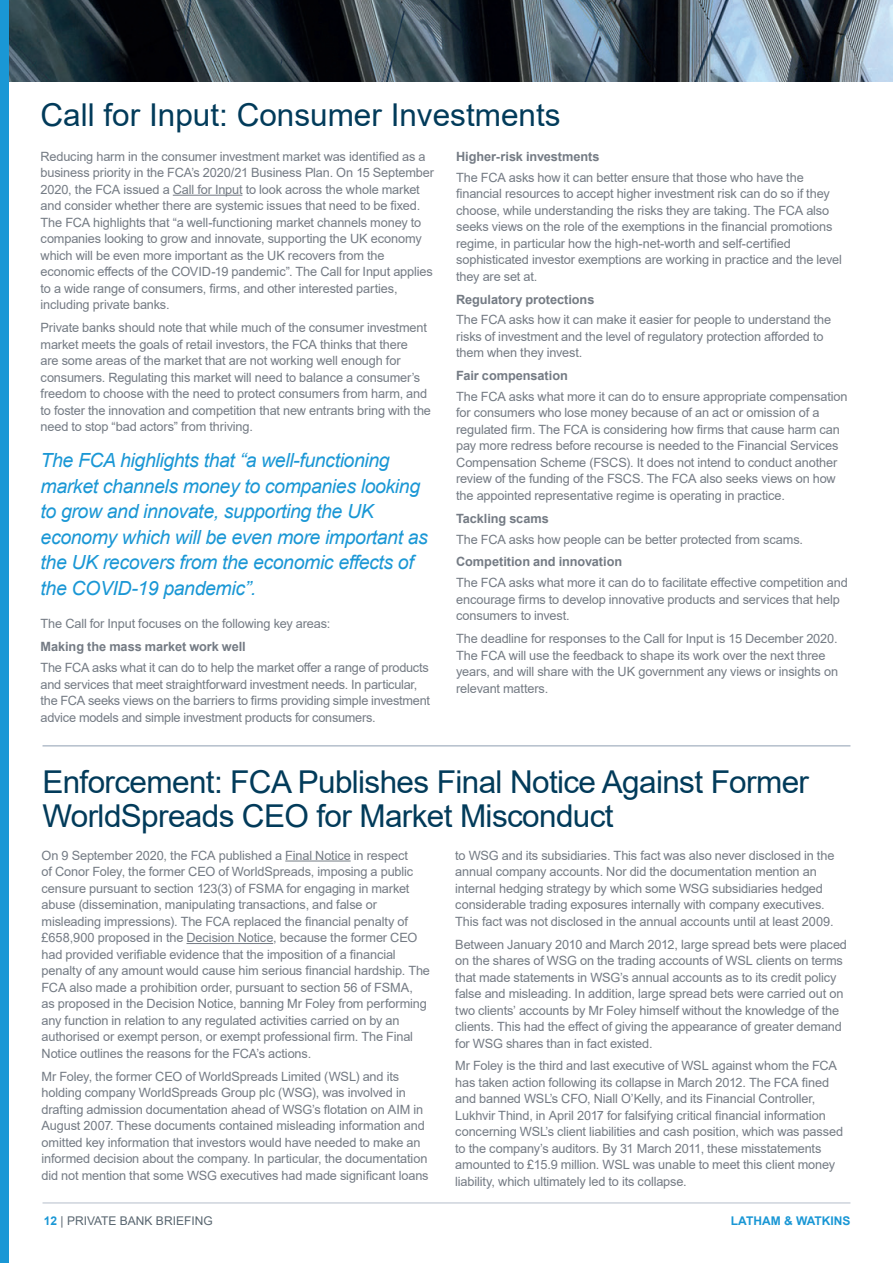
<style>
.page{position:relative;width:893px;height:1263px;background:#fff}
.page>*{position:absolute;margin:0;border:0;box-sizing:border-box;transform-origin:0 0}
.Heading{font:31.5px/34.5px "Arial";letter-spacing:-.02em;color:#023b5a}
.Heading-2{font:31.5px "Arial";color:#023b5a}
.Pull_Quote{font:italic 19.5px/25.5px "Arial";letter-spacing:-.02em;color:#1a97d5}
.Body_Copy{font:12.75px/16.5px "Arial";letter-spacing:-.01em;color:#747b84}
.Sub_Heading{font:700 12.75px "Arial";letter-spacing:-.005em;color:#747b84}
.t1{font:12px "Arial";color:#596670}
.t2{font:700 12px "Arial";color:#1a97d5}
.s1{font-weight:700;color:#1a97d5}
</style>
<div class="page">
<hr style="left:43px;top:1202px;width:807px;height:1px;background:#b4becb">
<img style="left:9px;top:0;width:884px;height:81px">
<div style="left:0;top:0;width:9px;height:1263px;background:#1a97d5"></div>
<hr style="left:173px;top:195px;width:69px;height:1px;background:#747b84">
<hr style="left:43px;top:745px;width:807px;height:1px;background:#b4becb">
<hr style="left:285px;top:860px;width:66px;height:1px;background:#747b84">
<hr style="left:186px;top:943px;width:87px;height:1px;background:#747b84">
<p class="Heading-2" style="left:41px;top:93px;width:521px">Call for Input: Consumer Investments</p>
<p class="Body_Copy" style="left:41px;top:148px;width:395px">Reducing harm in the consumer investment market was identified as a business priority in the FCA’s 2020/21 Business Plan. On 15 September 2020, the FCA issued a Call for Input to look across the whole market and consider whether there are systemic issues that need to be fixed.<br>The FCA highlights that “a well-functioning market channels money to companies looking to grow and innovate, supporting the UK economy which will be even more important as the UK recovers from the economic effects of the COVID-19 pandemic”. The Call for Input applies to a wide range of consumers, firms, and other interested parties, including private banks.</p>
<p class="Body_Copy" style="left:41px;top:319px;width:392px">Private banks should note that while much of the consumer investment market meets the goals of retail investors, the FCA thinks that there<br>are some areas of the market that are not working well enough for consumers. Regulating this market will need to balance a consumer’s freedom to choose with the need to protect consumers from harm, and to foster the innovation and competition that new entrants bring with the need to stop “bad actors” from thriving.</p>
<p class="Pull_Quote" style="left:41px;top:448px;width:389px">The FCA highlights that “a well-functioning market channels money to companies looking to grow and innovate, supporting the UK economy which will be even more important as the UK recovers from the economic effects of the COVID-19 pandemic”.</p>
<p class="Body_Copy" style="left:41px;top:616px;width:291px">The Call for Input focuses on the following key areas:</p>
<p class="Sub_Heading" style="left:41px;top:638px;width:207px">Making the mass market work well</p>
<p class="Body_Copy" style="left:41px;top:659px;width:391px">The FCA asks what it can do to help the market offer a range of products and services that meet straightforward investment needs. In particular, the FCA seeks views on the barriers to firms providing simple investment advice models and simple investment products for consumers.</p>
<p class="Sub_Heading" style="left:456px;top:147px;width:145px">Higher-risk investments</p>
<p class="Body_Copy" style="left:456px;top:169px;width:387px">The FCA asks how it can better ensure that those who have the financial resources to accept higher investment risk can do so if they choose, while understanding the risks they are taking. The FCA also seeks views on the role of the exemptions in the financial promotions regime, in particular how the high-net-worth and self-certified sophisticated investor exemptions are working in practice and the level they are set at.</p>
<p class="Sub_Heading" style="left:456px;top:290px;width:140px">Regulatory protections</p>
<p class="Body_Copy" style="left:456px;top:311px;width:377px">The FCA asks how it can make it easier for people to understand the risks of investment and the level of regulatory protection afforded to them when they invest.</p>
<p class="Sub_Heading" style="left:456px;top:367px;width:113px">Fair compensation</p>
<p class="Body_Copy" style="left:456px;top:388px;width:393px">The FCA asks what more it can do to ensure appropriate compensation for consumers who lose money because of an act or omission of a regulated firm. The FCA is considering how firms that cause harm can pay more redress before recourse is needed to the Financial Services Compensation Scheme (FSCS). It does not intend to conduct another review of the funding of the FSCS. The FCA also seeks views on how the appointed representative regime is operating in practice.</p>
<p class="Sub_Heading" style="left:456px;top:509px;width:94px">Tackling scams</p>
<p class="Body_Copy" style="left:456px;top:531px;width:348px">The FCA asks how people can be better protected from scams.</p>
<p class="Sub_Heading" style="left:456px;top:553px;width:168px">Competition and innovation</p>
<p class="Body_Copy" style="left:456px;top:574px;width:393px">The FCA asks what more it can do to facilitate effective competition and encourage firms to develop innovative products and services that help consumers to invest.</p>
<p class="Body_Copy" style="left:456px;top:630px;width:383px">The deadline for responses to the Call for Input is 15 December 2020.<br>The FCA will use the feedback to shape its work over the next three years, and will share with the UK government any views or insights on relevant matters.</p>
<p class="Heading" style="left:42px;top:764px;width:768px">Enforcement: FCA Publishes Final Notice Against Former<br>WorldSpreads CEO for Market Misconduct</p>
<p class="Body_Copy" style="left:42px;top:847px;width:390px">On 9 September 2020, the FCA published a Final Notice in respect<br>of Conor Foley, the former CEO of WorldSpreads, imposing a public censure pursuant to section 123(3) of FSMA for engaging in market abuse (dissemination, manipulating transactions, and false or misleading impressions). The FCA replaced the financial penalty of £658,900 proposed in the Decision Notice, because the former CEO had provided verifiable evidence that the imposition of a financial penalty of any amount would cause him serious financial hardship. The FCA also made a prohibition order, pursuant to section 56 of FSMA,<br>as proposed in the Decision Notice, banning Mr Foley from performing any function in relation to any regulated activities carried on by an authorised or exempt person, or exempt professional firm. The Final Notice outlines the reasons for the FCA’s actions.</p>
<p class="Body_Copy" style="left:42px;top:1068px;width:389px">Mr Foley, the former CEO of WorldSpreads Limited (WSL) and its holding company WorldSpreads Group plc (WSG), was involved in drafting admission documentation ahead of WSG’s flotation on AIM in August 2007. These documents contained misleading information and omitted key information that investors would have needed to make an informed decision about the company. In particular, the documentation did not mention that some WSG executives had made significant loans</p>
<p class="Body_Copy" style="left:455px;top:847px;width:381px">to WSG and its subsidiaries. This fact was also never disclosed in the annual company accounts. Nor did the documentation mention an internal hedging strategy by which some WSG subsidiaries hedged considerable trading exposures internally with company executives.<br>This fact was not disclosed in the annual accounts until at least 2009.</p>
<p class="Body_Copy" style="left:455px;top:936px;width:393px">Between January 2010 and March 2012, large spread bets were placed on the shares of WSG on the trading accounts of WSL clients on terms that made statements in WSG’s annual accounts as to its credit policy false and misleading. In addition, large spread bets were carried out on two clients’ accounts by Mr Foley himself without the knowledge of the clients. This had the effect of giving the appearance of greater demand for WSG shares than in fact existed.</p>
<p class="Body_Copy" style="left:455px;top:1058px;width:389px">Mr Foley is the third and last executive of WSL against whom the FCA has taken action following its collapse in March 2012. The FCA fined and banned WSL’s CFO, Niall O’Kelly, and its Financial Controller, Lukhvir Thind, in April 2017 for falsifying critical financial information concerning WSL’s client liabilities and cash position, which was passed to the company’s auditors. By 31 March 2011, these misstatements amounted to £15.9 million. WSL was unable to meet this client money liability, which ultimately led to its collapse.</p>
<p class="t1" style="left:44px;top:1212px;width:170px"><span class="s1">12</span> | PRIVATE BANK BRIEFING</p>
<p class="t2" style="left:731px;top:1212px;width:121px">LATHAM &amp; WATKINS</p>
</div>
